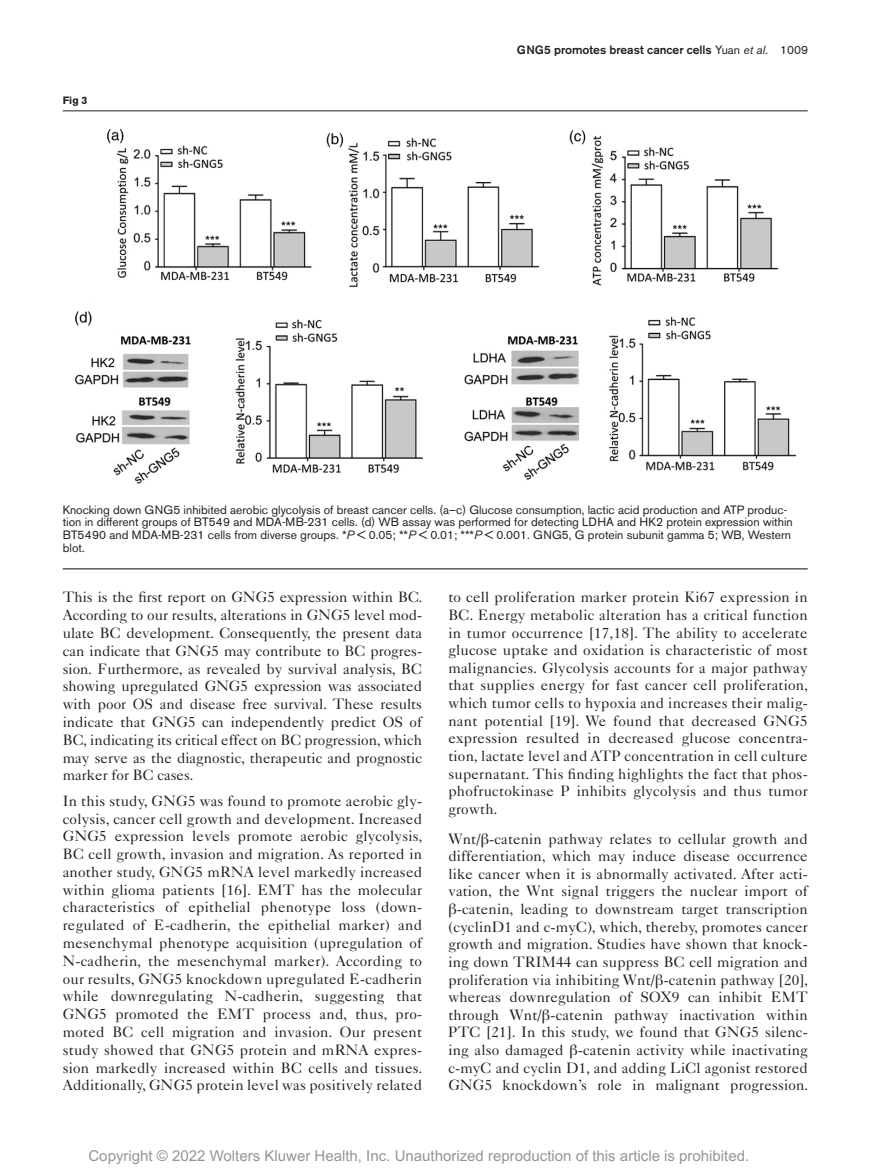
<style>
.page{position:relative;width:881px;height:1174px;background:#fff}
.page>*{position:absolute;margin:0;border:0;box-sizing:border-box;transform-origin:0 0}
.t1{font:15px/17.9px "Caslon 540 LT Std";letter-spacing:.015em;color:#231f20;text-align:justify}
.t2{font:15px "Arial MT Std";color:#939598}
.t3{font:12px/12.8px "Akzidenz Grotesk BE";color:#231f20}
.t4{font:500 12px "Akzidenz Grotesk BE";color:#231f20}
.t5{font:700 10.5px "Akzidenz Grotesk BE";color:#231f20}
.s1{font-weight:400}
.s2{font-weight:400;font-style:italic}
.s3{font-style:italic}
.s4{font-family:"Gandhari Unicode"}
</style>
<div class="page">
<img style="left:75px;top:129px;width:720px;height:355px">
<hr style="left:63px;top:111px;width:744px;height:1px;background:#231f20">
<hr style="left:63px;top:568px;width:744px;height:1px;background:#231f20">
<p class="t5" style="left:63px;top:94px;width:26px">Fig 3</p>
<p class="t4" style="left:516px;top:42px;width:293px">GNG5 promotes breast cancer cells <span class="s1">Yuan</span> <span class="s2">et al</span><span class="s1">. 1009</span></p>
<p class="t3" style="left:63px;top:503px;width:731px">Knocking down GNG5 inhibited aerobic glycolysis of breast cancer cells. (a–c) Glucose consumption, lactic acid production and ATP produc&shy;tion in different groups of BT549 and MDA-MB-231 cells. (d) WB assay was performed for detecting LDHA and HK2 protein expression within BT5490 and MDA-MB-231 cells from diverse groups. *<span class="s3">P</span> &lt; 0.05; **<span class="s3">P</span> &lt; 0.01; ***<span class="s3">P</span> &lt; 0.001. GNG5, G protein subunit gamma 5; WB, Western blot.</p>
<p class="t1" style="left:63px;top:588px;width:361px">This is the first report on GNG5 expression within BC.<br>According to our results, alterations in GNG5 level mod&shy;ulate BC development. Consequently, the present data can indicate that GNG5 may contribute to BC progres&shy;sion. Furthermore, as revealed by survival analysis, BC showing upregulated GNG5 expression was associated with poor OS and disease free survival. These results indicate that GNG5 can independently predict OS of BC, indicating its critical effect on BC progression, which may serve as the diagnostic, therapeutic and prognostic marker for BC cases.</p>
<p class="t1" style="left:63px;top:791px;width:361px">In this study, GNG5 was found to promote aerobic gly&shy;colysis, cancer cell growth and development. Increased GNG5 expression levels promote aerobic glycolysis, BC cell growth, invasion and migration. As reported in another study, GNG5 mRNA level markedly increased within glioma patients [16]. EMT has the molecular characteristics of epithelial phenotype loss (down&shy;regulated of E-cadherin, the epithelial marker) and mesenchymal phenotype acquisition (upregulation of N-cadherin, the mesenchymal marker). According to our results, GNG5 knockdown upregulated E-cadherin while downregulating N-cadherin, suggesting that GNG5 promoted the EMT process and, thus, pro&shy;moted BC cell migration and invasion. Our present study showed that GNG5 protein and mRNA expres&shy;sion markedly increased within BC cells and tissues.<br>Additionally, GNG5 protein level was positively related</p>
<p class="t1" style="left:448px;top:588px;width:361px">to cell proliferation marker protein Ki67 expression in BC. Energy metabolic alteration has a critical function in tumor occurrence [17,18]. The ability to accelerate glucose uptake and oxidation is characteristic of most malignancies. Glycolysis accounts for a major pathway that supplies energy for fast cancer cell proliferation, which tumor cells to hypoxia and increases their malig&shy;nant potential [19]. We found that decreased GNG5 expression resulted in decreased glucose concentra&shy;tion, lactate level and ATP concentration in cell culture supernatant. This finding highlights the fact that phos&shy;phofructokinase P inhibits glycolysis and thus tumor growth.</p>
<p class="t1" style="left:448px;top:829px;width:361px">Wnt/<span class="s4">β</span>-catenin pathway relates to cellular growth and differentiation, which may induce disease occurrence like cancer when it is abnormally activated. After acti&shy;vation, the Wnt signal triggers the nuclear import of <span class="s4">β</span>-catenin, leading to downstream target transcription (cyclinD1 and c-myC), which, thereby, promotes cancer growth and migration. Studies have shown that knock&shy;ing down TRIM44 can suppress BC cell migration and proliferation via inhibiting Wnt/<span class="s4">β</span>-catenin pathway [20], whereas downregulation of SOX9 can inhibit EMT through Wnt/<span class="s4">β</span>-catenin pathway inactivation within PTC [21]. In this study, we found that GNG5 silenc&shy;ing also damaged <span class="s4">β</span>-catenin activity while inactivating c-myC and cyclin D1, and adding LiCl agonist restored GNG5 knockdown’s role in malignant progression.</p>
<p class="t2" style="left:88px;top:1147px;width:662px">Copyright © 2022 Wolters Kluwer Health, Inc. Unauthorized reproduction of this article is prohibited.</p>
</div>
